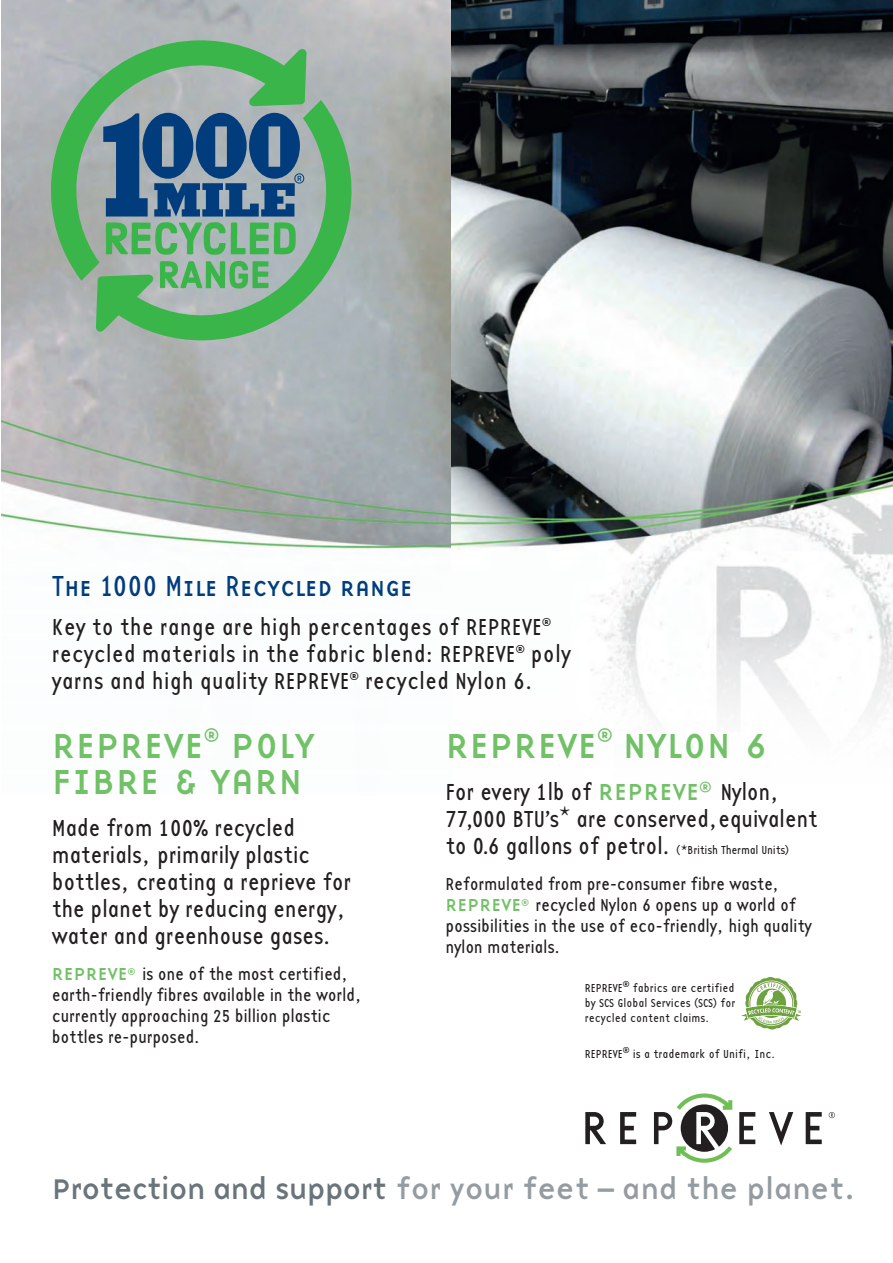
<style>
.page{position:relative;width:893px;height:1263px;background:#fff}
.page>*{position:absolute;margin:0;border:0;box-sizing:border-box;transform-origin:0 0}
.t1{font:36px/36px "Base Nine";color:#71c167}
.t2{font:30px "Base Twelve Sans Smallcaps";color:#013d7d}
.t3{font:29.4px "Base Nine";letter-spacing:-.05em;color:#959ca1}
.t4{font:24px/27px "Base Twelve Sans";letter-spacing:-.02em;color:#231f20}
.t5{font:24px/27px "Base Twelve Sans";color:#231f20}
.t6{font:18px/21px "Base Twelve Sans";letter-spacing:-.02em;color:#231f20}
.t7{font:18px "Base Nine";color:#71c167}
.t8{font:15px "Base Nine";color:#71c167}
.t9{font:12px/15px "Base Twelve Sans";color:#231f20;text-align:justify}
.t10{font:12px "Base Twelve Sans";letter-spacing:-.02em;color:#231f20}
.t11{font:9px "Base Twelve Sans";color:#231f20}
.t12{font:7.5px "Base Nine";color:#71c167}
.s1{font-family:"Base Twelve Sans"}
.s2{font-family:"Base Nine";color:#71c167}
.s3{font-size:24px}
.s4{color:#6a757b}
</style>
<div class="page">
<img style="left:2px;top:0;width:891px;height:715px">
<svg style="left:741px;top:977px;width:60px;height:53px"></svg>
<svg style="left:585px;top:1112px;width:21px;height:32px"></svg>
<svg style="left:620px;top:1112px;width:16px;height:32px"></svg>
<svg style="left:739px;top:1112px;width:16px;height:32px"></svg>
<svg style="left:806px;top:1112px;width:16px;height:32px"></svg>
<svg style="left:769px;top:1112px;width:24px;height:33px"></svg>
<svg style="left:654px;top:1093px;width:78px;height:70px"></svg>
<svg style="left:829px;top:1112px;width:6px;height:6px"></svg>
<svg style="left:37px;top:40px;width:269px;height:241px;background:#7fb489"></svg>
<svg style="left:96px;top:100px;width:270px;height:241px;background:#84b48f"></svg>
<svg style="left:103px;top:113px;width:201px;height:142px;background:#547f91"></svg>
<svg style="left:160px;top:261px;width:109px;height:28px;background:#70b67e"></svg>
<h2 class="t2" style="left:52px;top:567px;width:362px">The <span class="s1">1000</span> Mile Recycled range</h2>
<h3 class="t5" style="left:52px;top:612px;width:521px">Key to the range are high percentages of REPREVE<sup>® </sup>recycled materials in the fabric blend: REPREVE<sup>®</sup> poly yarns and high quality REPREVE<sup>®</sup> recycled Nylon 6.</h3>
<h1 class="t1" style="left:52px;top:727px;width:154px">REPREVE</h1>
<p class="t8" style="left:204px;top:724px;width:16px">®</p>
<h1 class="t1" style="left:52px;top:727px;width:264px;text-indent:179px">POLY<br>FIBRE &amp; YARN</h1>
<h3 class="t4" style="left:52px;top:814px;width:301px">Made from 100% recycled materials, primarily plastic bottles, creating a reprieve for the planet by reducing energy, water and greenhouse gases.</h3>
<p class="t7" style="left:52px;top:961px;width:78px">REPREVE</p>
<p class="t12" style="left:128px;top:966px;width:9px">®</p>
<p class="t6" style="left:52px;top:963px;width:312px;text-indent:90px">is one of the most certified, earth-friendly fibres available in the world, currently approaching 25 billion plastic bottles re-purposed.</p>
<h1 class="t1" style="left:445px;top:727px;width:154px">REPREVE</h1>
<p class="t8" style="left:597px;top:724px;width:16px">®</p>
<h1 class="t1" style="left:623px;top:727px;width:147px">NYLON 6</h1>
<h3 class="t4" style="left:445px;top:778px;width:374px">For every 1lb of <span class="s2">REPREVE</span><sup>®</sup> Nylon,<br>77,000 BTU’s<sup>*</sup> are conserved,equivalent</h3>
<p class="t10" style="left:445px;top:842px;width:345px"><span class="s3">to 0.6 gallons of petrol.</span> (*British Thermal Units)</p>
<p class="t6" style="left:445px;top:873px;width:336px">Reformulated from pre-consumer fibre waste,</p>
<p class="t7" style="left:445px;top:892px;width:78px">REPREVE</p>
<p class="t12" style="left:521px;top:897px;width:9px">®</p>
<p class="t6" style="left:445px;top:894px;width:368px;text-indent:90px">recycled Nylon 6 opens up a world of possibilities in the use of eco-friendly, high quality nylon materials.</p>
<p class="t11" style="left:623px;top:978px;width:8px">®</p>
<p class="t9" style="left:585px;top:980px;width:152px;text-indent:48px">fabrics are certified by SCS Global Services (SCS) for recycled content claims.</p>
<p class="t9" style="left:585px;top:1046px;width:40px">REPREVE</p>
<p class="t9" style="left:585px;top:980px;width:40px">REPREVE</p>
<p class="t11" style="left:623px;top:1044px;width:8px">®</p>
<p class="t9" style="left:633px;top:1046px;width:144px">is a trademark of Unifi, Inc.</p>
<h3 class="t3" style="left:52px;top:1167px;width:807px"><span class="s4">Protection and support</span> for your feet – and the planet.</h3>
</div>
